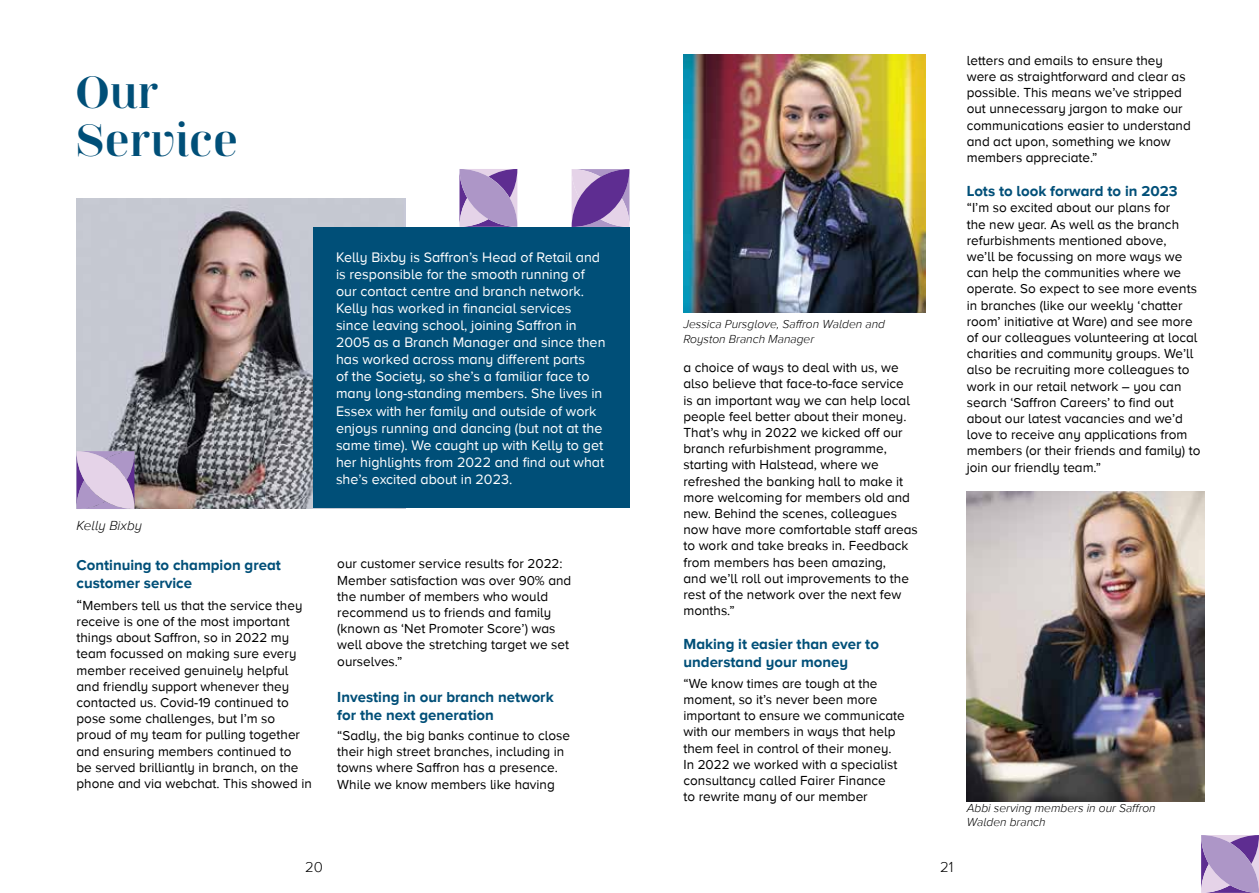
<style>
.page{position:relative;width:1259px;height:893px;background:#fff}
.page>*{position:absolute;margin:0;border:0;box-sizing:border-box;transform-origin:0 0}
.t1{font:700 45px/48px "Jeanne Moderno OT";color:#004f78}
.t2{font:700 15px/18px "Proxima Nova A";color:#004f78}
.t3{font:300 15px "Proxima Nova A";color:#000}
.t4{font:14.25px/17.1px "Proxima Nova A";color:#fff}
.t5{font:13.5px/16.2px "Proxima Nova A";color:#000}
.t6{font:italic 300 13.5px "Proxima Nova A";color:#000}
.t7{font:italic 300 12px/14.4px "Proxima Nova A";color:#000}
.s1{font-family:"Scotch Display"}
.s2{font-size:15px}
</style>
<div class="page">
<img style="left:76px;top:198px;width:329px;height:310px">
<div style="left:313px;top:227px;width:316px;height:280px;background:#004f78"></div>
<svg style="left:459px;top:169px;width:58px;height:58px;background:#a98fc3"></svg>
<svg style="left:571px;top:169px;width:58px;height:58px;background:#926eb3"></svg>
<svg style="left:77px;top:451px;width:57px;height:58px;background:#c7b1d5"></svg>
<img style="left:683px;top:54px;width:242px;height:259px">
<svg style="left:1201px;top:835px;width:58px;height:58px;background:#a98ec3"></svg>
<img style="left:966px;top:491px;width:239px;height:310px">
<h1 class="t1" style="left:76px;top:68px;width:164px"><span class="s1">O</span>ur<br><span class="s1">S</span>ervice</h1>
<p class="t6" style="left:77px;top:518px;width:67px">Kelly Bixby</p>
<p class="t2" style="left:77px;top:555px;width:206px">Continuing to champion great customer service</p>
<p class="t5" style="left:77px;top:597px;width:237px"><span class="s2">“</span>Members tell us that the service they receive is one of the most important things about Saffron, so in 2022 my team focussed on making sure every member received genuinely helpful and friendly support whenever they contacted us. Covid-19 continued to pose some challenges, but I’m so proud of my team for pulling together and ensuring members continued to<br>be served brilliantly in branch, on the phone and via webchat. This showed in</p>
<p class="t4" style="left:336px;top:248px;width:271px">Kelly Bixby is Saffron’s Head of Retail and is responsible for the smooth running of our contact centre and branch network.<br>Kelly has worked in financial services since leaving school, joining Saffron in 2005 as a Branch Manager and since then has worked across many different parts<br>of the Society, so she’s a familiar face to many long-standing members. She lives in Essex with her family and outside of work enjoys running and dancing (but not at the same time). We caught up with Kelly to get her highlights from 2022 and find out what she’s excited about in 2023.</p>
<p class="t5" style="left:337px;top:556px;width:235px">our customer service results for 2022:<br>Member satisfaction was over 90% and the number of members who would recommend us to friends and family (known as ‘Net Promoter Score’) was well above the stretching target we set ourselves.”</p>
<p class="t2" style="left:337px;top:687px;width:218px">Investing in our branch network for the next generation</p>
<p class="t5" style="left:337px;top:727px;width:234px">“Sadly, the big banks continue to close their high street branches, including in towns where Saffron has a presence.<br>While we know members like having</p>
<p class="t3" style="left:305px;top:859px;width:19px">20</p>
<p class="t7" style="left:683px;top:317px;width:203px">Jessica Pursglove, Saffron Walden and<br>Royston Branch Manager</p>
<p class="t5" style="left:683px;top:359px;width:236px">a choice of ways to deal with us, we also believe that face-to-face service<br>is an important way we can help local people feel better about their money.<br>That’s why in 2022 we kicked off our branch refurbishment programme, starting with Halstead, where we refreshed the banking hall to make it more welcoming for members old and new. Behind the scenes, colleagues now have more comfortable staff areas to work and take breaks in. Feedback from members has been amazing,<br>and we’ll roll out improvements to the rest of the network over the next few months.”</p>
<p class="t2" style="left:683px;top:635px;width:197px">Making it easier than ever to understand your money</p>
<p class="t5" style="left:683px;top:675px;width:223px">“We know times are tough at the moment, so it’s never been more important to ensure we communicate with our members in ways that help them feel in control of their money.<br>In 2022 we worked with a specialist consultancy called Fairer Finance<br>to rewrite many of our member</p>
<p class="t5" style="left:966px;top:52px;width:225px">letters and emails to ensure they were as straightforward and clear as possible. This means we’ve stripped out unnecessary jargon to make our communications easier to understand and act upon, something we know members appreciate.”</p>
<p class="t2" style="left:966px;top:182px;width:212px">Lots to look forward to in 2023</p>
<p class="t5" style="left:966px;top:200px;width:235px">“I’m so excited about our plans for<br>the new year. As well as the branch refurbishments mentioned above,<br>we’ll be focussing on more ways we can help the communities where we operate. So expect to see more events in branches (like our weekly ‘chatter room’ initiative at Ware) and see more of our colleagues volunteering at local charities and community groups. We’ll also be recruiting more colleagues to work in our retail network – you can search ‘Saffron Careers’ to find out about our latest vacancies and we’d love to receive any applications from members (or their friends and family) to join our friendly team.”</p>
<p class="t3" style="left:940px;top:859px;width:15px">21</p>
<p class="t7" style="left:966px;top:801px;width:190px">Abbi serving members in our Saffron<br>Walden branch</p>
</div>
